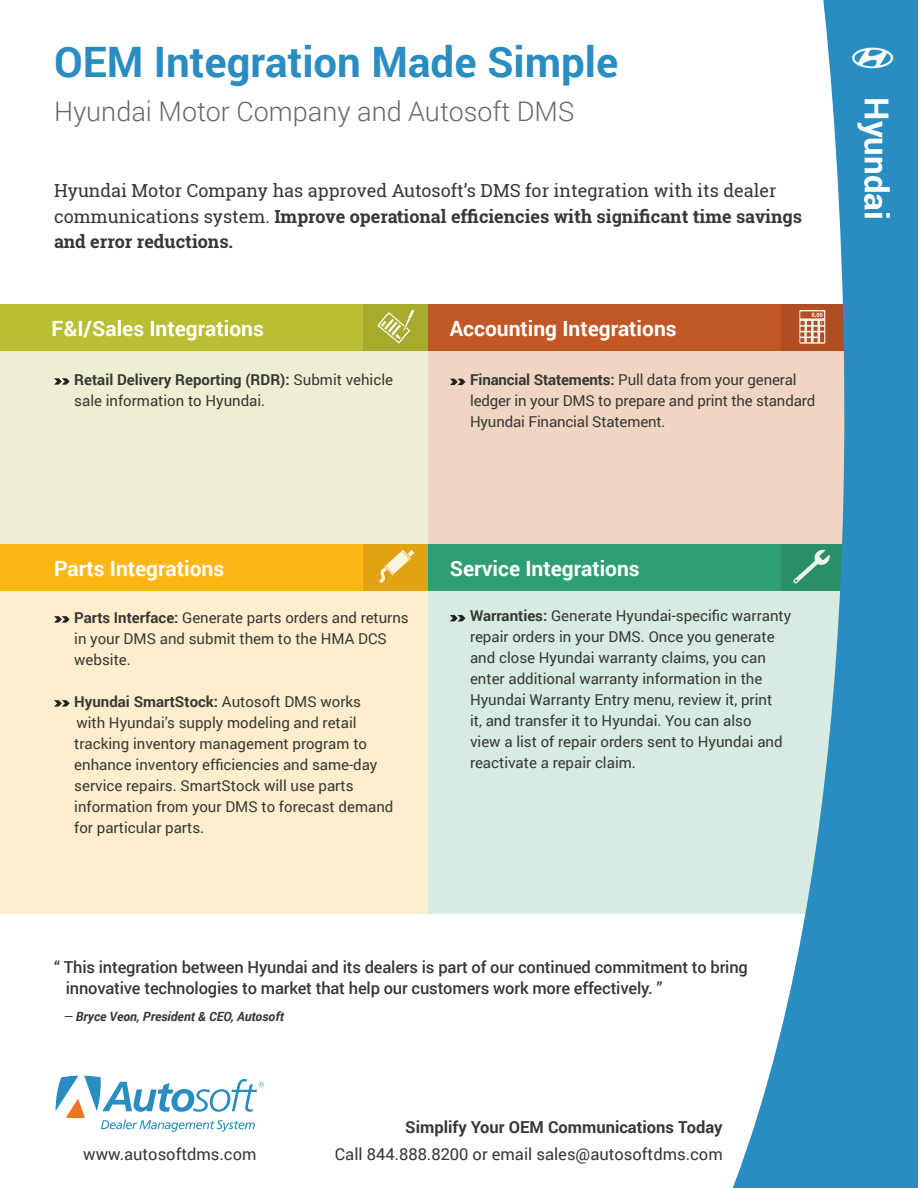
<style>
.page{position:relative;width:918px;height:1188px;background:#fff}
.page>*{position:absolute;margin:0;border:0;box-sizing:border-box;transform-origin:0 0}
.t1{font:700 42px "Roboto";color:#298dc2}
.t2{font:700 33px "Roboto";color:#fff}
.t3{font:300 27px "Roboto";color:#686868}
.t4{font:700 21px "Roboto";color:#fff}
.t5{font:18px/25.5px "Roboto Slab";color:#373834}
.t6{font:500 16.5px/21px "Roboto";letter-spacing:-.01em;color:#373834}
.t7{font:16.5px "Roboto";color:#373834}
.t8{font:700 16.5px "Roboto";color:#373834}
.t9{font:15px/21px "Roboto";color:#373834}
.t10{font:italic 700 12.75px "Roboto";color:#373834}
.s1{font-weight:700}
.s2{font-weight:400}
</style>
<div class="page">
<div style="left:0;top:304px;width:428px;height:297px;background:#eeefd2"></div>
<div style="left:428px;top:304px;width:425px;height:297px;background:#f0d5c2"></div>
<div style="left:0;top:591px;width:428px;height:323px;background:#feeece"></div>
<div style="left:428px;top:591px;width:425px;height:323px;background:#d6ebe2"></div>
<div style="left:0;top:304px;width:428px;height:47px;background:#b9be33"></div>
<div style="left:428px;top:304px;width:425px;height:47px;background:#c25726"></div>
<div style="left:0;top:544px;width:428px;height:47px;background:#fcb615"></div>
<div style="left:428px;top:544px;width:425px;height:47px;background:#2f9e73"></div>
<svg style="left:54px;top:378px;width:16px;height:7px"></svg>
<svg style="left:450px;top:379px;width:15px;height:6px"></svg>
<svg style="left:54px;top:616px;width:16px;height:7px"></svg>
<svg style="left:54px;top:700px;width:16px;height:7px"></svg>
<svg style="left:450px;top:615px;width:15px;height:6px"></svg>
<div style="left:363px;top:304px;width:65px;height:47px;background:#a6ab2d"></div>
<div style="left:363px;top:544px;width:65px;height:46px;background:#e2a312"></div>
<svg style="left:377px;top:310px;width:37px;height:34px"></svg>
<svg style="left:379px;top:568px;width:6px;height:15px"></svg>
<svg style="left:386px;top:551px;width:23px;height:23px"></svg>
<svg style="left:408px;top:550px;width:6px;height:7px"></svg>
<svg style="left:402px;top:550px;width:9px;height:10px"></svg>
<svg style="left:384px;top:566px;width:9px;height:10px"></svg>
<svg style="left:732px;top:0;width:186px;height:1188px;fill:#298dc2"></svg>
<svg style="left:55px;top:1076px;width:209px;height:56px"></svg>
<img style="left:833px;top:34px;width:79px;height:37px">
<h1 class="t1" style="left:54px;top:32px;width:566px">OEM Integration Made Simple</h1>
<h3 class="t3" style="left:54px;top:92px;width:522px">Hyundai Motor Company and Autosoft DMS</h3>
<p class="t5" style="left:54px;top:178px;width:749px">Hyundai Motor Company has approved Autosoft’s DMS for integration with its dealer communications system. <span class="s1">Improve operational efficiencies with significant time savings and error reductions.</span></p>
<h3 class="t4" style="left:52px;top:314px;width:214px">F&amp;I/Sales Integrations</h3>
<p class="t9" style="left:74px;top:368px;width:320px"><span class="s1">Retail Delivery Reporting (RDR):</span> Submit vehicle sale information to Hyundai.</p>
<h3 class="t4" style="left:450px;top:314px;width:228px">Accounting Integrations</h3>
<p class="t9" style="left:470px;top:369px;width:347px"><span class="s1">Financial Statements:</span> Pull data from your general ledger in your DMS to prepare and print the standard<br>Hyundai Financial Statement.</p>
<h2 class="t2" style="left:900px;top:97px;width:124px;rotate:90deg">Hyundai</h2>
<h3 class="t4" style="left:54px;top:554px;width:172px">Parts Integrations</h3>
<h3 class="t4" style="left:450px;top:554px;width:191px">Service Integrations</h3>
<p class="t9" style="left:74px;top:606px;width:336px"><span class="s1">Parts Interface:</span> Generate parts orders and returns in your DMS and submit them to the HMA DCS website.</p>
<p class="t9" style="left:74px;top:690px;width:321px"><span class="s1">Hyundai SmartStock:</span> Autosoft DMS works with Hyundai’s supply modeling and retail tracking inventory management program to enhance inventory efficiencies and same-day service repairs. SmartStock will use parts information from your DMS to forecast demand for particular parts.</p>
<p class="t9" style="left:470px;top:605px;width:323px"><span class="s1">Warranties:</span> Generate Hyundai-specific warranty repair orders in your DMS. Once you generate and close Hyundai warranty claims, you can enter additional warranty information in the Hyundai Warranty Entry menu, review it, print<br>it, and transfer it to Hyundai. You can also<br>view a list of repair orders sent to Hyundai and reactivate a repair claim.</p>
<p class="t6" style="left:66px;top:956px;width:684px;text-indent:-12px">“ This integration between Hyundai and its dealers is part of our continued commitment to bring innovative technologies to market that help our customers work more effectively. ”</p>
<p class="t10" style="left:63px;top:1008px;width:222px"><span class="s2">—</span> Bryce Veon, President &amp; CEO, Autosoft</p>
<p class="t7" style="left:83px;top:1143px;width:175px">www.autosoftdms.com</p>
<p class="t8" style="left:405px;top:1116px;width:319px">Simplify Your OEM Communications Today</p>
<p class="t7" style="left:335px;top:1143px;width:389px">Call 844.888.8200 or email sales@autosoftdms.com</p>
</div>
